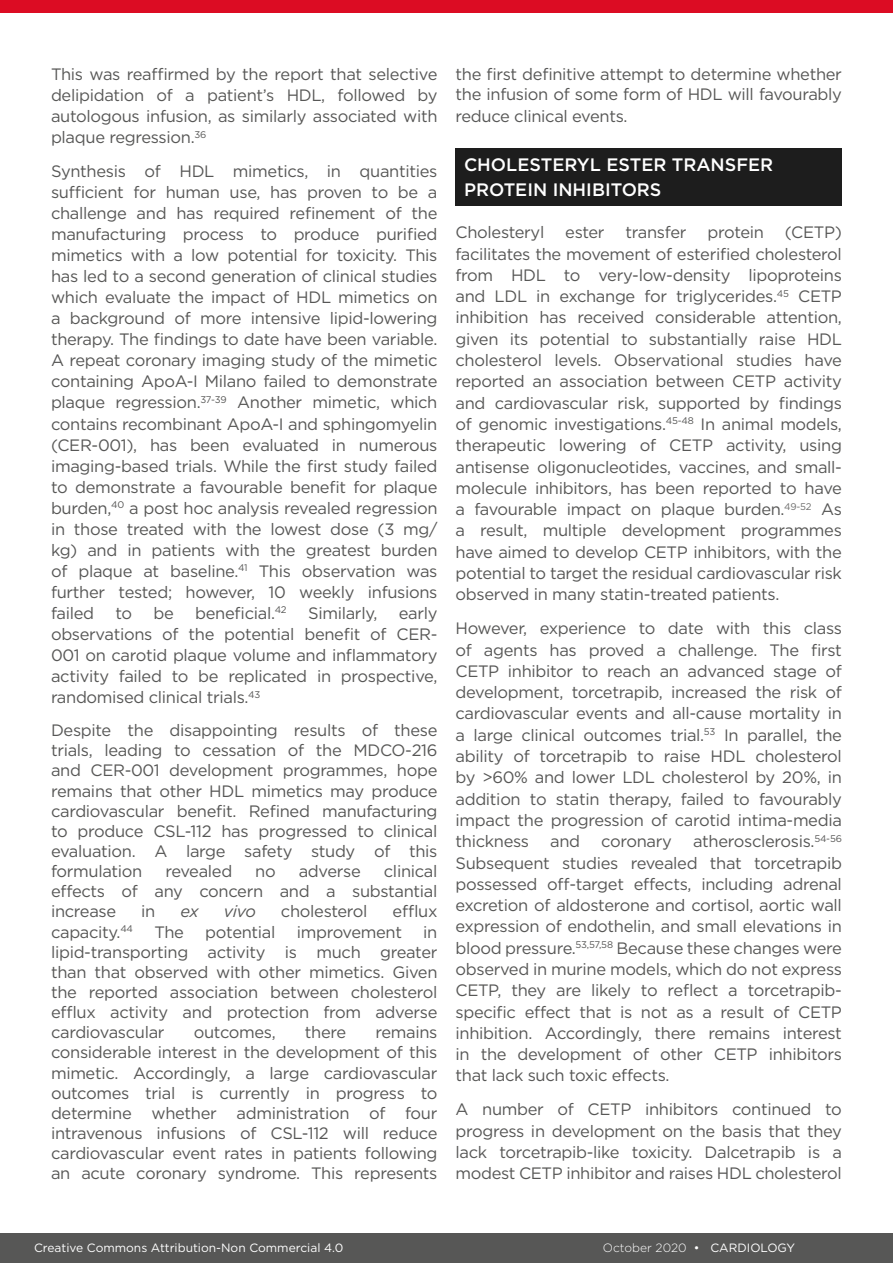
<style>
.page{position:relative;width:893px;height:1263px;background:#fff}
.page>*{position:absolute;margin:0;border:0;box-sizing:border-box;transform-origin:0 0}
.H1__Heading_1{font:500 18px/24.3px "Gotham";color:#fff}
.Body_Text{font:16.5px/21.3px "Gotham";letter-spacing:-.02em;color:#575756;text-align:justify}
.Body_Text-2{font:italic 16.5px "Gotham";letter-spacing:-.03em;color:#575756}
.t1{font:12px "Gotham";color:#fff}
.t2{font:300 12px "Gotham";color:#fff}
.s1{font-weight:400}
</style>
<div class="page">
<div style="left:0;top:0;width:893px;height:13px;background:#dc0c23"></div>
<div style="left:0;top:1233px;width:893px;height:30px;background:#575756"></div>
<div style="left:455px;top:149px;width:387px;height:57px;background:#1d1d1d"></div>
<p class="Body_Text" style="left:51px;top:63px;width:388px">This was reaffirmed by the report that selective delipidation of a patient’s HDL, followed by autologous infusion, as similarly associated with plaque regression.<sup>36</sup></p>
<p class="Body_Text" style="left:51px;top:160px;width:388px">Synthesis of HDL mimetics, in quantities sufficient for human use, has proven to be a challenge and has required refinement of the manufacturing process to produce purified mimetics with a low potential for toxicity. This has led to a second generation of clinical studies which evaluate the impact of HDL mimetics on a background of more intensive lipid-lowering therapy. The findings to date have been variable.<br>A repeat coronary imaging study of the mimetic containing ApoA-I Milano failed to demonstrate plaque regression.<sup>37-39</sup> Another mimetic, which contains recombinant ApoA-I and sphingomyelin (CER-001), has been evaluated in numerous imaging-based trials. While the first study failed to demonstrate a favourable benefit for plaque burden,<sup>40</sup> a post hoc analysis revealed regression in those treated with the lowest dose (3 mg/ kg) and in patients with the greatest burden of plaque at baseline.<sup>41</sup> This observation was further tested; however, 10 weekly infusions failed</p>
<p class="Body_Text" style="left:115px;top:602px;width:18px">to</p>
<p class="Body_Text" style="left:154px;top:602px;width:22px">be</p>
<p class="Body_Text" style="left:195px;top:602px;width:93px">beneficial.<sup>42</sup></p>
<p class="Body_Text" style="left:308px;top:602px;width:71px">Similarly,</p>
<p class="Body_Text" style="left:51px;top:602px;width:388px;text-indent:348px">early observations of the potential benefit of CER-001 on carotid plaque volume and inflammatory activity failed to be replicated in prospective, randomised clinical trials.<sup>43</sup></p>
<p class="Body_Text" style="left:51px;top:720px;width:388px;line-height:20.1px">Despite the disappointing results of these trials, leading to cessation of the MDCO-216 and CER-001 development programmes, hope remains that other HDL mimetics may produce cardiovascular benefit. Refined manufacturing to produce CSL-112 has progressed to clinical evaluation. A large safety study of this formulation</p>
<p class="Body_Text" style="left:51px;top:861px;width:388px;line-height:20.1px;text-indent:333px">clinical effects of any concern and a substantial increase</p>
<p class="Body_Text" style="left:165px;top:860px;width:68px">revealed</p>
<p class="Body_Text" style="left:255px;top:860px;width:22px">no</p>
<p class="Body_Text" style="left:299px;top:860px;width:64px">adverse</p>
<p class="Body_Text" style="left:141px;top:900px;width:16px">in</p>
<p class="Body_Text-2" style="left:180px;top:901px;width:20px">ex</p>
<p class="Body_Text-2" style="left:224px;top:901px;width:34px">vivo</p>
<p class="Body_Text" style="left:281px;top:900px;width:88px">cholesterol</p>
<p class="Body_Text" style="left:393px;top:900px;width:46px">efflux</p>
<p class="Body_Text" style="left:51px;top:921px;width:84px">capacity.<sup>44</sup></p>
<p class="Body_Text" style="left:154px;top:921px;width:31px">The</p>
<p class="Body_Text" style="left:205px;top:921px;width:72px">potential</p>
<p class="Body_Text" style="left:297px;top:921px;width:107px">improvement</p>
<p class="Body_Text" style="left:51px;top:921px;width:388px;line-height:20.1px;text-indent:372px">in lipid-transporting activity is much greater than that observed with other mimetics. Given the reported association between cholesterol efflux activity and protection from adverse cardiovascular</p>
<p class="Body_Text" style="left:194px;top:1021px;width:84px">outcomes,</p>
<p class="Body_Text" style="left:305px;top:1021px;width:43px">there</p>
<p class="Body_Text" style="left:51px;top:1022px;width:388px;line-height:20.1px;text-indent:324px">remains considerable interest in the development of this mimetic. Accordingly, a large cardiovascular outcomes trial is currently in progress to determine whether administration of four intravenous infusions of CSL-112 will reduce cardiovascular event rates in patients following an acute coronary syndrome. This represents</p>
<p class="Body_Text" style="left:455px;top:63px;width:388px;line-height:20.9px">the first definitive attempt to determine whether the infusion of some form of HDL will favourably reduce clinical events.</p>
<p class="H1__Heading_1" style="left:464px;top:153px;width:311px">CHOLESTERYL ESTER TRANSFER<br>PROTEIN INHIBITORS</p>
<p class="Body_Text" style="left:455px;top:221px;width:90px">Cholesteryl</p>
<p class="Body_Text" style="left:565px;top:221px;width:41px">ester</p>
<p class="Body_Text" style="left:626px;top:221px;width:62px">transfer</p>
<p class="Body_Text" style="left:707px;top:221px;width:58px">protein</p>
<p class="Body_Text" style="left:455px;top:221px;width:388px;text-indent:329px">(CETP) facilitates the movement of esterified cholesterol from HDL to very-low-density lipoproteins and LDL in exchange for triglycerides.<sup>45</sup> CETP inhibition has received considerable attention, given its potential to substantially raise HDL cholesterol levels. Observational studies have reported an association between CETP activity and cardiovascular risk, supported by findings of genomic investigations.<sup>45-48</sup> In animal models, therapeutic lowering of CETP activity, using antisense oligonucleotides, vaccines, and small&shy;molecule inhibitors, has been reported to have a favourable impact on plaque burden.<sup>49-52</sup> As a result, multiple development programmes have aimed to develop CETP inhibitors, with the potential to target the residual cardiovascular risk observed in many statin-treated patients.</p>
<p class="Body_Text" style="left:455px;top:617px;width:388px">However, experience to date with this class of agents has proved a challenge. The first CETP inhibitor to reach an advanced stage of development, torcetrapib, increased the risk of cardiovascular events and all-cause mortality in a large clinical outcomes trial.<sup>53</sup> In parallel, the ability of torcetrapib to raise HDL cholesterol by &gt;60% and lower LDL cholesterol by 20%, in addition to statin therapy, failed to favourably impact the progression of carotid intima-media thickness</p>
<p class="Body_Text" style="left:455px;top:830px;width:388px;text-indent:238px">atherosclerosis.<sup>54-56<br></sup>Subsequent studies revealed that torcetrapib possessed off-target effects, including adrenal excretion of aldosterone and cortisol, aortic wall expression of endothelin, and small elevations in blood pressure.<sup>53,57,58</sup> Because these changes were observed in murine models, which do not express CETP, they are likely to reflect a torcetrapib&shy;specific effect that is not as a result of CETP inhibition. Accordingly, there remains interest in the development of other CETP inhibitors that lack such toxic effects.</p>
<p class="Body_Text" style="left:455px;top:1098px;width:388px">A number of CETP inhibitors continued to progress in development on the basis that they lack torcetrapib-like toxicity. Dalcetrapib is a modest CETP inhibitor and raises HDL cholesterol</p>
<p class="Body_Text" style="left:550px;top:830px;width:32px">and</p>
<p class="Body_Text" style="left:601px;top:830px;width:72px">coronary</p>
<p class="t1" style="left:34px;top:1240px;width:311px">Creative Commons Attribution-Non Commercial 4.0</p>
<p class="t2" style="left:603px;top:1240px;width:194px">October 2020 <span class="s1">• CARDIOLOGY</span></p>
</div>
